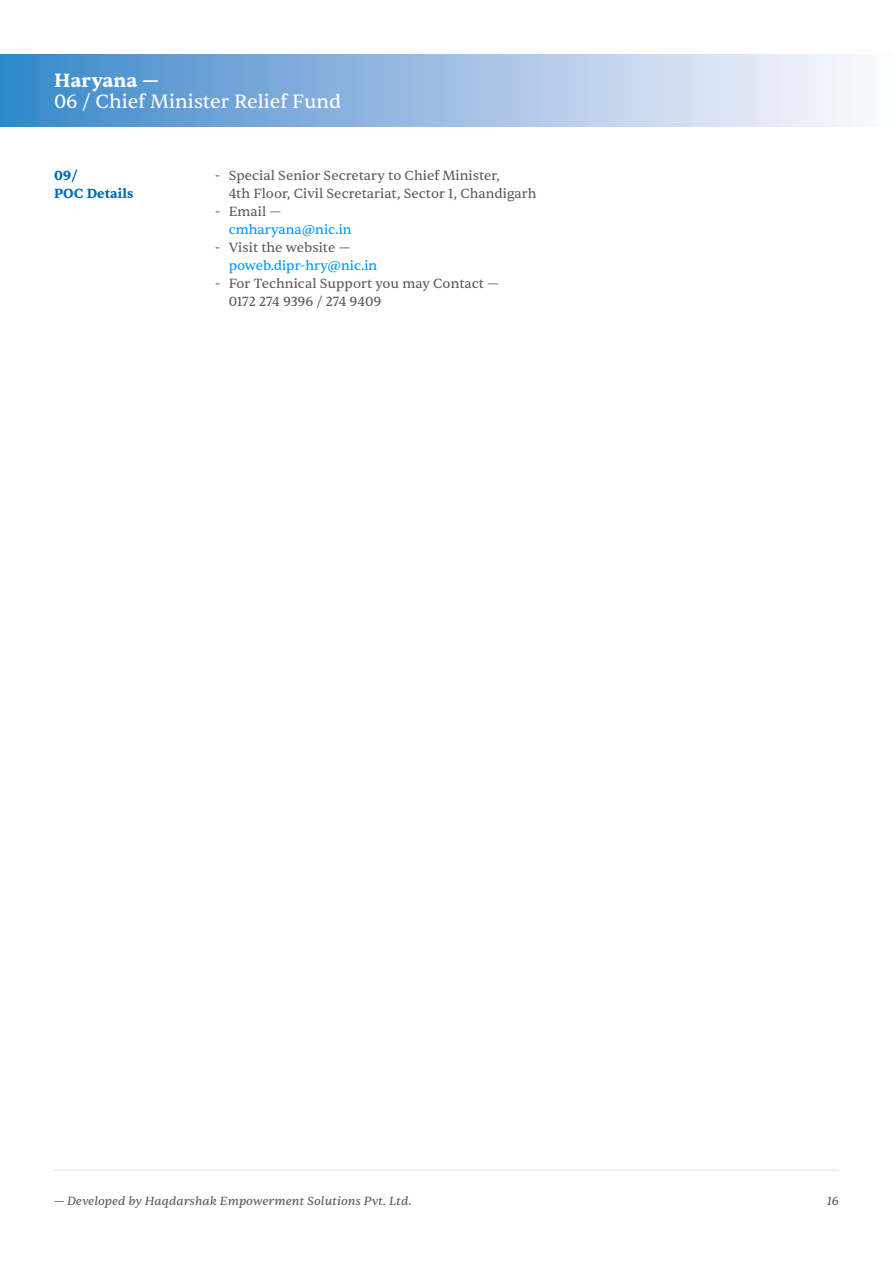
<style>
.page{position:relative;width:893px;height:1263px;background:#fff}
.page>*{position:absolute;margin:0;border:0;box-sizing:border-box;transform-origin:0 0}
.t1{font:19.5px "Sentient";color:#fff}
.t2{font:700 19.5px "Sentient";color:#fff}
.t3{font:13.5px/18px "Sentient";color:#595b5d}
.t4{font:13.5px "Sentient";color:#0195ff}
.t5{font:700 13.5px/18px "Sentient";color:#006ab3}
.t6{font:italic 12px "Sentient";color:#595b5d}
</style>
<div class="page">
<hr style="left:54px;top:1170px;width:785px;height:1px;background:#595b5d">
<img style="left:0;top:55px;width:853px;height:71px">
<h1 class="t2" style="left:54px;top:68px;width:107px">Haryana —</h1>
<h1 class="t1" style="left:54px;top:90px;width:289px">06 / Chief Minister Relief Fund</h1>
<p class="t5" style="left:54px;top:167px;width:81px">09/<br>POC Details</p>
<p class="t3" style="left:215px;top:167px;width:7px">-</p>
<p class="t3" style="left:215px;top:203px;width:7px">-</p>
<p class="t3" style="left:215px;top:239px;width:7px">-</p>
<p class="t3" style="left:215px;top:275px;width:7px">-</p>
<p class="t3" style="left:229px;top:167px;width:309px">Special Senior Secretary to Chief Minister,<br>4th Floor, Civil Secretariat, Sector 1, Chandigarh<br>Email —</p>
<p class="t4" style="left:229px;top:221px;width:124px">cmharyana@nic.in</p>
<p class="t3" style="left:229px;top:239px;width:123px">Visit the website —</p>
<p class="t4" style="left:229px;top:257px;width:150px">poweb.dipr-hry@nic.in</p>
<p class="t3" style="left:229px;top:275px;width:272px">For Technical Support you may Contact —<br>0172 274 9396 / 274 9409</p>
<p class="t6" style="left:54px;top:1193px;width:359px">— Developed by Haqdarshak Empowerment Solutions Pvt. Ltd.</p>
<p class="t6" style="left:827px;top:1193px;width:13px">16</p>
</div>
